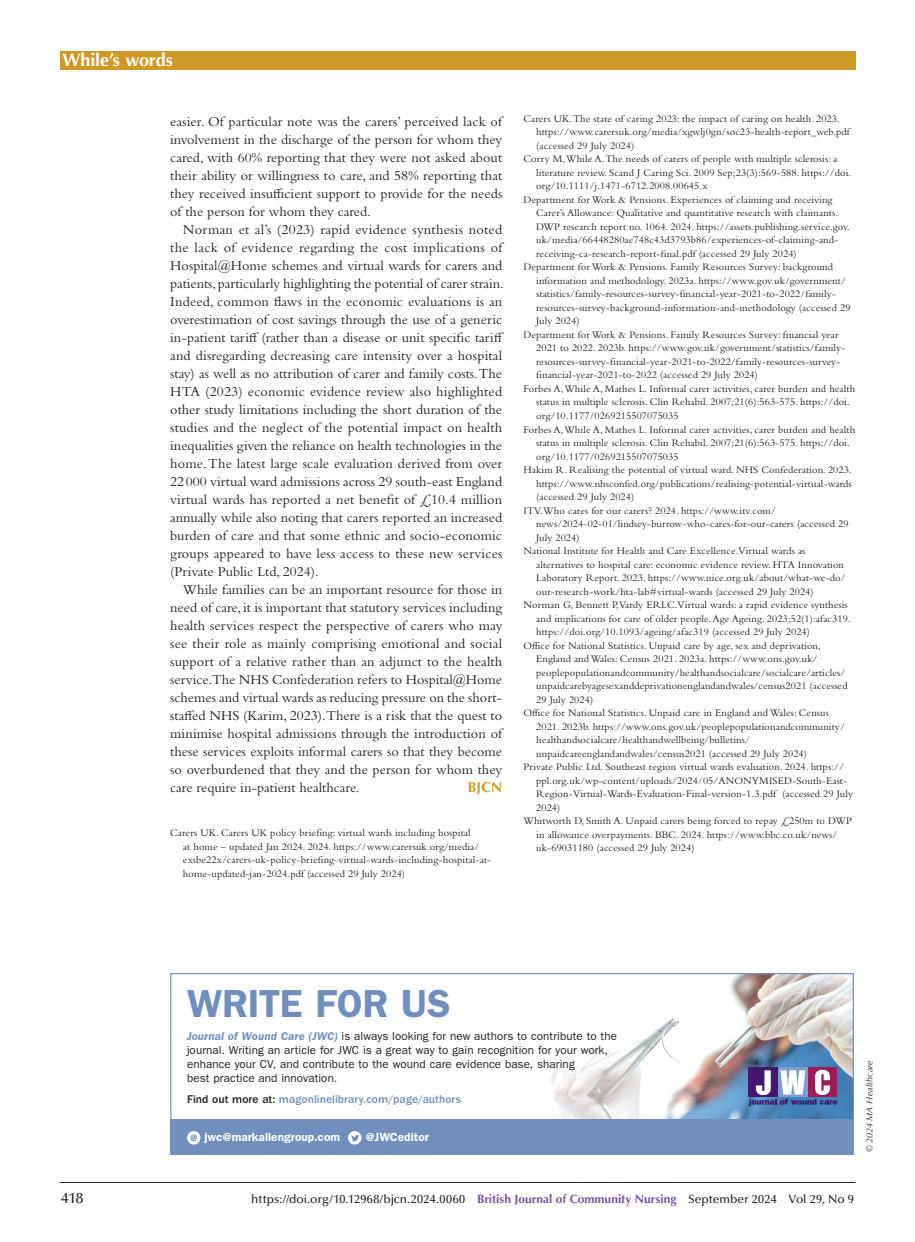
<style>
.page{position:relative;width:915px;height:1242px;background:#fff}
.page>*{position:absolute;margin:0;border:0;box-sizing:border-box;transform-origin:0 0}
.t1{font:600 39.3px "ITC Franklin Gothic Std";letter-spacing:-.005em;color:#718fbc}
.t2{font:700 18px "Optima LT Std";letter-spacing:-.01em;color:#fff}
.t3{font:500 15px "Optima LT Std";color:#231f20}
.BJCN_body_text{font:14.25px/18px "Bembo Std";color:#231f20;text-align:justify}
.BJCN_body_text-2{font:700 14.25px "Optima LT Std";color:#d09927}
.t4{font:500 12px "Optima LT Std";color:#231f20}
.t5{font:600 11.85px "ITC Franklin Gothic Std";letter-spacing:.005em;color:#fff}
.t6{font:11.7px/14px "ITC Franklin Gothic Std";letter-spacing:.005em;color:#231f20}
.t7{font:500 11.7px "ITC Franklin Gothic Std";letter-spacing:.005em;color:#718fbc}
.BJCN_references{font:10.5px/13.5px "Bembo Std";letter-spacing:.01em;color:#231f20}
.t8{font:italic 9px "Optima LT Std";letter-spacing:.005em;color:#231f20}
.s1{font-weight:600;font-style:italic;color:#718fbc}
.s2{color:#231f20}
.s3{font-weight:700;color:#7c51a1}
</style>
<div class="page">
<div style="left:60px;top:51px;width:795px;height:18px;background:#d09927"></div>
<hr style="left:60px;top:1182px;width:795px;height:1px;background:#231f20">
<img style="left:550px;top:975px;width:301px;height:144px">
<div style="left:170px;top:1119px;width:683px;height:35px;background:#718fbc"></div>
<div style="left:170px;top:973px;width:683px;height:181px;border:1px solid #718fbc"></div>
<div style="left:187px;top:1131px;width:13px;height:13px;background:#fff;border-radius:50%"></div>
<svg style="left:190px;top:1134px;width:7px;height:7px"></svg>
<div style="left:348px;top:1131px;width:13px;height:13px;background:#fff;border-radius:50%"></div>
<svg style="left:351px;top:1135px;width:8px;height:6px"></svg>
<div style="left:807px;top:1067px;width:29px;height:30px;background:#9e1b59"></div>
<div style="left:777px;top:1067px;width:30px;height:30px;background:#7e9ed2"></div>
<div style="left:748px;top:1067px;width:29px;height:30px;background:#43176e"></div>
<svg style="left:748px;top:1069px;width:88px;height:37px"></svg>
<h2 class="t2" style="left:63px;top:49px;width:112px">While’s words</h2>
<p class="BJCN_body_text" style="left:170px;top:112px;width:333px">easier. Of particular note was the carers’ perceived lack of involvement in the discharge of the person for whom they cared, with 60% reporting that they were not asked about their ability or willingness to care, and 58% reporting that they received insufficient support to provide for the needs of the person for whom they cared.</p>
<p class="BJCN_body_text" style="left:170px;top:220px;width:335px;text-align:left;text-indent:13px">Norman et al’s (2023) rapid evidence synthesis noted the lack of evidence regarding the cost implications of Hospital@Home schemes and virtual wards for carers and patients, particularly highlighting the potential of carer strain.<br>Indeed, common flaws in the economic evaluations is an overestimation of cost savings through the use of a generic in-patient tariff (rather than a disease or unit specific tariff and disregarding decreasing care intensity over a hospital stay) as well as no attribution of carer and family costs. The HTA (2023) economic evidence review also highlighted other study limitations including the short duration of the studies and the neglect of the potential impact on health inequalities given the reliance on health technologies in the home. The latest large scale evaluation derived from over 22 000 virtual ward admissions across 29 south-east England virtual wards has reported a net benefit of £10.4 million annually while also noting that carers reported an increased burden of care and that some ethnic and socio-economic groups appeared to have less access to these new services (Private Public Ltd, 2024).</p>
<p class="BJCN_body_text" style="left:170px;top:580px;width:333px;text-indent:13px">While families can be an important resource for those in need of care, it is important that statutory services including health services respect the perspective of carers who may see their role as mainly comprising emotional and social support of a relative rather than an adjunct to the health service.The NHS Confederation refers to Hospital@Home schemes and virtual wards as reducing pressure on the short&shy;staffed NHS (Karim, 2023).There is a risk that the quest to minimise hospital admissions through the introduction of these services exploits informal carers so that they become so overburdened that they and the person for whom they care require in-patient healthcare.</p>
<p class="BJCN_body_text-2" style="left:467px;top:779px;width:36px">BJCN</p>
<p class="BJCN_references" style="left:183px;top:826px;width:310px;text-indent:-13px">Carers UK. Carers UK policy briefing: virtual wards including hospital<br>at home – updated Jan 2024. 2024. https://www.carersuk.org/media/ exsbe22x/carers-uk-policy-briefing-virtual-wards-including-hospital-at&shy;home-updated-jan-2024.pdf (accessed 29 July 2024)</p>
<p class="BJCN_references" style="left:536px;top:112px;width:315px;text-indent:-13px">Carers UK. The state of caring 2023: the impact of caring on health. 2023. https://www.carersuk.org/media/xgwlj0gn/soc23-health-report_web.pdf (accessed 29 July 2024)</p>
<p class="BJCN_references" style="left:536px;top:152px;width:316px;text-indent:-13px">Corry M, While A. The needs of carers of people with multiple sclerosis: a literature review. Scand J Caring Sci. 2009 Sep;23(3):569-588. https://doi. org/10.1111/j.1471-6712.2008.00645.x</p>
<p class="BJCN_references" style="left:536px;top:193px;width:315px;text-indent:-13px">Department for Work &amp; Pensions. Experiences of claiming and receiving Carer’s Allowance: Qualitative and quantitative research with claimants.<br>DWP research report no. 1064. 2024. https://assets.publishing.service.gov. uk/media/66448280ae748c43d3793b86/experiences-of-claiming-and&shy;receiving-ca-research-report-final.pdf (accessed 29 July 2024)</p>
<p class="BJCN_references" style="left:536px;top:260px;width:315px;text-indent:-13px">Department for Work &amp; Pensions. Family Resources Survey: background information and methodology. 2023a. https://www.gov.uk/government/ statistics/family-resources-survey-financial-year-2021-to-2022/family&shy;resources-survey-background-information-and-methodology (accessed 29<br>July 2024)</p>
<p class="BJCN_references" style="left:536px;top:328px;width:310px;text-indent:-13px">Department for Work &amp; Pensions. Family Resources Survey: financial year 2021 to 2022. 2023b. https://www.gov.uk/government/statistics/family&shy;resources-survey-financial-year-2021-to-2022/family-resources-survey&shy;financial-year-2021-to-2022 (accessed 29 July 2024)</p>
<p class="BJCN_references" style="left:536px;top:382px;width:320px;text-indent:-13px">Forbes A, While A, Mathes L. Informal carer activities, carer burden and health status in multiple sclerosis. Clin Rehabil. 2007;21(6):563-575. https://doi. org/10.1177/0269215507075035</p>
<p class="BJCN_references" style="left:536px;top:422px;width:320px;text-indent:-13px">Forbes A, While A, Mathes L. Informal carer activities, carer burden and health status in multiple sclerosis. Clin Rehabil. 2007;21(6):563-575. https://doi. org/10.1177/0269215507075035</p>
<p class="BJCN_references" style="left:536px;top:463px;width:317px;text-align:justify;text-indent:-13px">Hakim R. Realising the potential of virtual ward. NHS Confederation. 2023. https://www.nhsconfed.org/publications/realising-potential-virtual-wards (accessed 29 July 2024)</p>
<p class="BJCN_references" style="left:536px;top:503px;width:314px;text-indent:-13px">ITV. Who cares for our carers? 2024. https://www.itv.com/ news/2024-02-01/lindsey-burrow-who-cares-for-our-carers (accessed 29<br>July 2024)</p>
<p class="BJCN_references" style="left:536px;top:544px;width:311px;text-indent:-13px">National Institute for Health and Care Excellence. Virtual wards as alternatives to hospital care: economic evidence review. HTA Innovation Laboratory Report. 2023. https://www.nice.org.uk/about/what-we-do/ our-research-work/hta-lab#virtual-wards (accessed 29 July 2024)</p>
<p class="BJCN_references" style="left:536px;top:598px;width:316px;text-indent:-13px">Norman G, Bennett P, Vardy ERLC. Virtual wards: a rapid evidence synthesis and implications for care of older people. Age Ageing. 2023;52(1):afac319. https://doi.org/10.1093/ageing/afac319 (accessed 29 July 2024)</p>
<p class="BJCN_references" style="left:536px;top:638px;width:313px;text-indent:-13px">Office for National Statistics. Unpaid care by age, sex and deprivation, England and Wales: Census 2021. 2023a. https://www.ons.gov.uk/ peoplepopulationandcommunity/healthandsocialcare/socialcare/articles/ unpaidcarebyagesexanddeprivationenglandandwales/census2021 (accessed 29 July 2024)</p>
<p class="BJCN_references" style="left:536px;top:706px;width:310px;text-indent:-13px">Office for National Statistics. Unpaid care in England and Wales: Census 2021. 2023b. https://www.ons.gov.uk/peoplepopulationandcommunity/ healthandsocialcare/healthandwellbeing/bulletins/ unpaidcareenglandandwales/census2021 (accessed 29 July 2024)</p>
<p class="BJCN_references" style="left:536px;top:760px;width:318px;text-indent:-13px">Private Public Ltd. Southeast region virtual wards evaluation. 2024. https:// ppl.org.uk/wp-content/uploads/2024/05/ANONYMISED-South-East-Region-Virtual-Wards-Evaluation-Final-version-1.3.pdf (accessed 29 July 2024)</p>
<p class="BJCN_references" style="left:536px;top:814px;width:317px;text-indent:-13px">Whitworth D, Smith A. Unpaid carers being forced to repay £250m to DWP in allowance overpayments. BBC. 2024. https://www.bbc.co.uk/news/ uk-69031180 (accessed 29 July 2024)</p>
<p class="t1" style="left:187px;top:980px;width:265px">WRITE FOR US</p>
<p class="t6" style="left:187px;top:1029px;width:431px"><span class="s1">Journal of Wound Care (JWC)</span> is always looking for new authors to contribute to the journal. Writing an article for JWC is a great way to gain recognition for your work, enhance your CV, and contribute to the wound care evidence base, sharing<br>best practice and innovation.</p>
<p class="t7" style="left:187px;top:1092px;width:275px"><span class="s2">Find out more at:</span> magonlinelibrary.com/page/authors</p>
<p class="t5" style="left:204px;top:1130px;width:137px">jwc@markallengroup.com</p>
<p class="t5" style="left:365px;top:1130px;width:65px">@JWCeditor</p>
<p class="t8" style="left:863px;top:1152px;width:94px;rotate:-90deg">© 2024 MA Healthcare</p>
<h3 class="t3" style="left:61px;top:1190px;width:24px">418</h3>
<p class="t4" style="left:251px;top:1192px;width:604px">https://doi.org/10.12968/bjcn.2024.0060 <span class="s3">British Journal of Community Nursing</span> September 2024 Vol 29, No 9</p>
</div>
